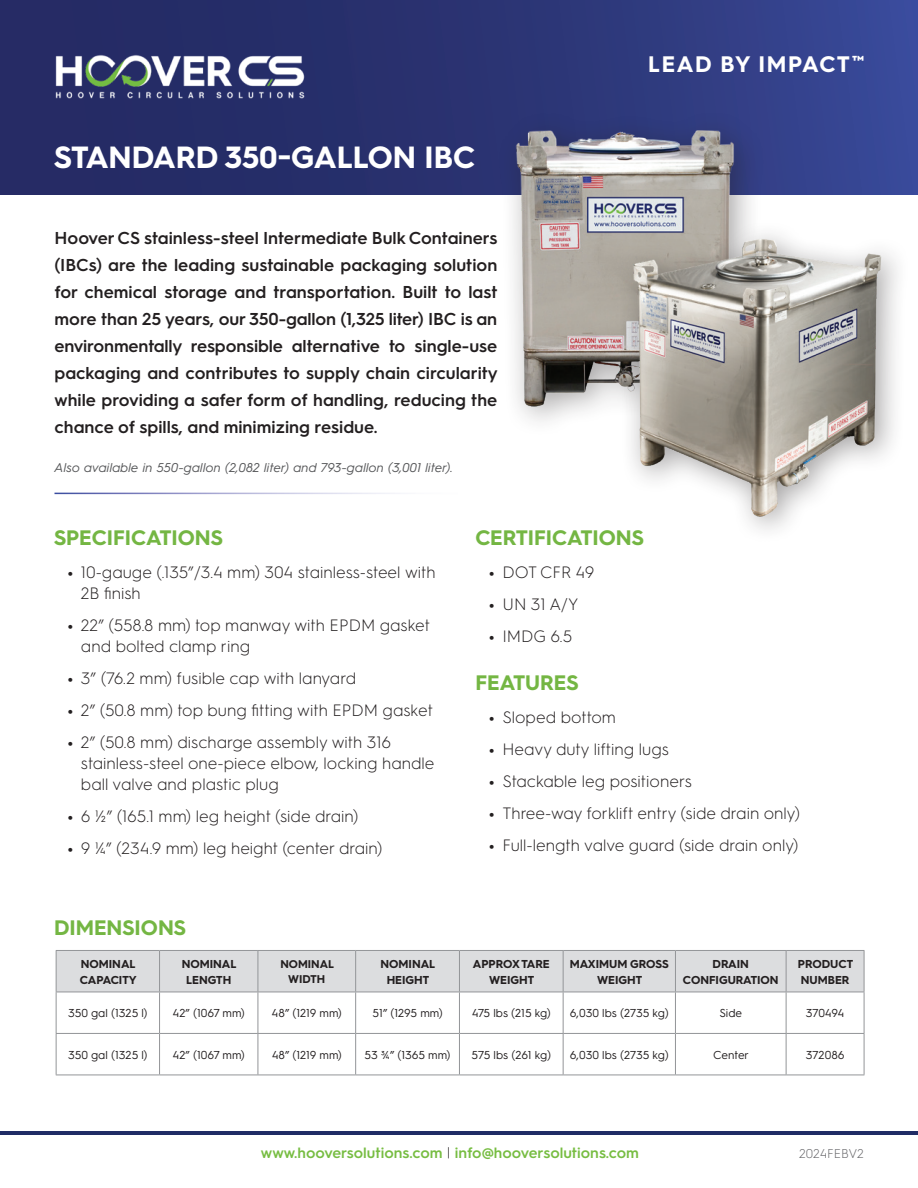
<style>
.page{position:relative;width:918px;height:1188px;background:#fff}
.page>*{position:absolute;margin:0;border:0;box-sizing:border-box;transform-origin:0 0}
.t1{font:700 30.75px "Hurme Geometric Sans 3";color:#fff}
.t2{font:700 22.5px "Hurme Geometric Sans 3";letter-spacing:.075em;color:#fff}
.t3{font:700 21px "Hurme Geometric Sans 3";color:#74b643}
.t4{font:600 17.25px/27px "Hurme Geometric Sans 3";color:#231f20;text-align:justify}
.t5{font:300 16.5px/21px "Hurme Geometric Sans 3";color:#231f20}
.t6{font:600 15px "Hurme Geometric Sans 3";color:#77bd42}
.t7{font:italic 12.75px "Hurme Geometric Sans 3";color:#57585a}
.t8{font:300 12.75px "Hurme Geometric Sans 3";color:#636366}
.t9{font:11.55px "Hurme Geometric Sans 3";color:#231f20}
.t10{font:700 11.55px/15.3px "Hurme Geometric Sans 3";color:#231f20;text-align:center}
.t11{font:11.55px "Hurme Geometric Sans 3";letter-spacing:-.025em;color:#231f20}
.t12{font:700 11.25px/15px "Hurme Geometric Sans 3";color:#231f20;text-align:center}
.s1{font-weight:700}
.s2{font-weight:300;color:#231f20}
</style>
<div class="page">
<div style="left:0;top:0;width:918px;height:194px;background:linear-gradient(to right,#21255b,#364591)"></div>
<img style="left:54px;top:54px;width:252px;height:44px">
<hr style="left:0;top:1131px;width:918px;height:3px;background:#202c65">
<div style="left:496px;top:110px;width:270px;height:328px;background:#231f20;opacity:.4"></div>
<img style="left:504px;top:122px;width:256px;height:293px">
<div style="left:614px;top:220px;width:297px;height:325px;background:#231f20;opacity:.4"></div>
<img style="left:632px;top:203px;width:264px;height:339px">
<div style="left:57px;top:951px;width:807px;height:41px;background:#dcdddf"></div>
<hr style="left:159px;top:951px;width:1px;height:41px;background:#939598">
<hr style="left:258px;top:951px;width:1px;height:41px;background:#939598">
<hr style="left:355px;top:951px;width:1px;height:41px;background:#939598">
<hr style="left:459px;top:951px;width:1px;height:41px;background:#939598">
<hr style="left:563px;top:951px;width:1px;height:41px;background:#939598">
<hr style="left:675px;top:951px;width:1px;height:41px;background:#939598">
<hr style="left:786px;top:951px;width:1px;height:41px;background:#939598">
<hr style="left:159px;top:992px;width:1px;height:41px;background:#939598">
<hr style="left:258px;top:992px;width:1px;height:41px;background:#939598">
<hr style="left:355px;top:992px;width:1px;height:41px;background:#939598">
<hr style="left:459px;top:992px;width:1px;height:41px;background:#939598">
<hr style="left:563px;top:992px;width:1px;height:41px;background:#939598">
<hr style="left:675px;top:992px;width:1px;height:41px;background:#939598">
<hr style="left:786px;top:992px;width:1px;height:41px;background:#939598">
<hr style="left:159px;top:1034px;width:1px;height:41px;background:#939598">
<hr style="left:258px;top:1034px;width:1px;height:41px;background:#939598">
<hr style="left:355px;top:1034px;width:1px;height:41px;background:#939598">
<hr style="left:459px;top:1034px;width:1px;height:41px;background:#939598">
<hr style="left:563px;top:1034px;width:1px;height:41px;background:#939598">
<hr style="left:675px;top:1034px;width:1px;height:41px;background:#939598">
<hr style="left:786px;top:1034px;width:1px;height:41px;background:#939598">
<hr style="left:56px;top:950px;width:104px;height:1px;background:#939598">
<hr style="left:56px;top:951px;width:1px;height:41px;background:#939598">
<hr style="left:160px;top:950px;width:98px;height:1px;background:#939598">
<hr style="left:258px;top:950px;width:98px;height:1px;background:#939598">
<hr style="left:356px;top:950px;width:103px;height:1px;background:#939598">
<hr style="left:459px;top:950px;width:104px;height:1px;background:#939598">
<hr style="left:563px;top:950px;width:112px;height:1px;background:#939598">
<hr style="left:675px;top:950px;width:111px;height:1px;background:#939598">
<hr style="left:786px;top:950px;width:78px;height:1px;background:#939598">
<hr style="left:864px;top:951px;width:1px;height:41px;background:#939598">
<hr style="left:56px;top:992px;width:104px;height:1px;background:#939598">
<hr style="left:160px;top:992px;width:98px;height:1px;background:#939598">
<hr style="left:258px;top:992px;width:98px;height:1px;background:#939598">
<hr style="left:356px;top:992px;width:103px;height:1px;background:#939598">
<hr style="left:459px;top:992px;width:104px;height:1px;background:#939598">
<hr style="left:563px;top:992px;width:112px;height:1px;background:#939598">
<hr style="left:675px;top:992px;width:111px;height:1px;background:#939598">
<hr style="left:786px;top:992px;width:78px;height:1px;background:#939598">
<hr style="left:56px;top:992px;width:1px;height:41px;background:#939598">
<hr style="left:864px;top:992px;width:1px;height:41px;background:#939598">
<hr style="left:56px;top:1033px;width:104px;height:1px;background:#939598">
<hr style="left:56px;top:1034px;width:1px;height:41px;background:#939598">
<hr style="left:160px;top:1033px;width:98px;height:1px;background:#939598">
<hr style="left:258px;top:1033px;width:98px;height:1px;background:#939598">
<hr style="left:356px;top:1033px;width:103px;height:1px;background:#939598">
<hr style="left:459px;top:1033px;width:104px;height:1px;background:#939598">
<hr style="left:563px;top:1033px;width:112px;height:1px;background:#939598">
<hr style="left:675px;top:1033px;width:111px;height:1px;background:#939598">
<hr style="left:786px;top:1033px;width:78px;height:1px;background:#939598">
<hr style="left:864px;top:1034px;width:1px;height:41px;background:#939598">
<hr style="left:56px;top:1075px;width:104px;height:1px;background:#939598">
<hr style="left:160px;top:1075px;width:98px;height:1px;background:#939598">
<hr style="left:258px;top:1075px;width:98px;height:1px;background:#939598">
<hr style="left:356px;top:1075px;width:103px;height:1px;background:#939598">
<hr style="left:459px;top:1075px;width:104px;height:1px;background:#939598">
<hr style="left:563px;top:1075px;width:112px;height:1px;background:#939598">
<hr style="left:675px;top:1075px;width:111px;height:1px;background:#939598">
<hr style="left:786px;top:1075px;width:78px;height:1px;background:#939598">
<h1 class="t1" style="left:54px;top:136px;width:422px">STANDARD 350-GALLON IBC</h1>
<p class="t4" style="left:54px;top:223px;width:445px">Hoover CS stainless-steel Intermediate Bulk Containers (IBCs) are the leading sustainable packaging solution for chemical storage and transportation. Built to last more than 25 years, our 350-gallon (1,325 liter) IBC is an environmentally responsible alternative to single-use packaging and contributes to supply chain circularity while providing a safer form of handling, reducing the chance of spills, and minimizing residue.</p>
<p class="t7" style="left:54px;top:458px;width:400px">Also available in 550-gallon (2,082 liter) and 793-gallon (3,001 liter).</p>
<h2 class="t2" style="left:648px;top:48px;width:217px">LEAD BY IMPACT <sup>™</sup></h2>
<p class="t3" style="left:54px;top:523px;width:170px">SPECIFICATIONS</p>
<p class="t5" style="left:81px;top:561px;width:356px;text-indent:-13px"><span class="s1">•</span> 10-gauge (.135”/3.4 mm) 304 stainless-steel with<br>2B finish</p>
<p class="t5" style="left:81px;top:614px;width:351px;text-indent:-13px"><span class="s1">•</span> 22” (558.8 mm) top manway with EPDM gasket and bolted clamp ring</p>
<p class="t5" style="left:67px;top:667px;width:290px"><span class="s1">•</span> 3” (76.2 mm) fusible cap with lanyard</p>
<p class="t5" style="left:67px;top:699px;width:367px"><span class="s1">•</span> 2” (50.8 mm) top bung fitting with EPDM gasket</p>
<p class="t5" style="left:81px;top:731px;width:355px;text-indent:-13px"><span class="s1">•</span> 2” (50.8 mm) discharge assembly with 316 stainless-steel one-piece elbow, locking handle ball valve and plastic plug</p>
<p class="t5" style="left:67px;top:805px;width:292px"><span class="s1">•</span> 6 ½” (165.1 mm) leg height (side drain)</p>
<p class="t5" style="left:67px;top:837px;width:316px"><span class="s1">•</span> 9 ¼” (234.9 mm) leg height (center drain)</p>
<p class="t3" style="left:54px;top:913px;width:134px">DIMENSIONS</p>
<p class="t3" style="left:475px;top:523px;width:170px">CERTIFICATIONS</p>
<p class="t5" style="left:489px;top:561px;width:107px"><span class="s1">•</span> DOT CFR 49</p>
<p class="t5" style="left:489px;top:593px;width:91px"><span class="s1">•</span> UN 31 A/Y</p>
<p class="t5" style="left:489px;top:625px;width:85px"><span class="s1">•</span> IMDG 6.5</p>
<p class="t3" style="left:475px;top:668px;width:105px">FEATURES</p>
<p class="t5" style="left:489px;top:706px;width:129px"><span class="s1">•</span> Sloped bottom</p>
<p class="t5" style="left:489px;top:738px;width:182px"><span class="s1">•</span> Heavy duty lifting lugs</p>
<p class="t5" style="left:489px;top:770px;width:204px"><span class="s1">•</span> Stackable leg positioners</p>
<p class="t5" style="left:489px;top:802px;width:313px"><span class="s1">•</span> Three-way forklift entry (side drain only)</p>
<p class="t5" style="left:489px;top:834px;width:311px"><span class="s1">•</span> Full-length valve guard (side drain only)</p>
<p class="t10" style="left:80px;top:956px;width:58px;text-align:left">NOMINAL<br>CAPACITY</p>
<p class="t10" style="left:182px;top:956px;width:56px">NOMINAL<br>LENGTH</p>
<p class="t12" style="left:280px;top:956px;width:55px">NOMINAL<br>WIDTH</p>
<p class="t10" style="left:380px;top:956px;width:56px">NOMINAL<br>HEIGHT</p>
<p class="t10" style="left:473px;top:956px;width:78px">APPROX TARE<br>WEIGHT</p>
<p class="t10" style="left:570px;top:956px;width:101px">MAXIMUM GROSS<br>WEIGHT</p>
<p class="t10" style="left:683px;top:956px;width:97px">DRAIN<br>CONFIGURATION</p>
<p class="t10" style="left:798px;top:956px;width:57px;text-align:left">PRODUCT<br>NUMBER</p>
<p class="t9" style="left:68px;top:1005px;width:81px">350 gal (1325 l)</p>
<p class="t9" style="left:173px;top:1005px;width:74px">42” (1067 mm)</p>
<p class="t9" style="left:272px;top:1005px;width:72px">48” (1219 mm)</p>
<p class="t9" style="left:372px;top:1005px;width:72px">51” (1295 mm)</p>
<p class="t9" style="left:472px;top:1005px;width:81px">475 lbs (215 kg)</p>
<p class="t9" style="left:570px;top:1005px;width:100px">6,030 lbs (2735 kg)</p>
<p class="t9" style="left:719px;top:1005px;width:24px">Side</p>
<p class="t9" style="left:806px;top:1005px;width:40px">370494</p>
<p class="t9" style="left:68px;top:1047px;width:81px">350 gal (1325 l)</p>
<p class="t9" style="left:173px;top:1047px;width:74px">42” (1067 mm)</p>
<p class="t9" style="left:272px;top:1047px;width:72px">48” (1219 mm)</p>
<p class="t9" style="left:365px;top:1047px;width:88px">53 ¾” (1365 mm)</p>
<p class="t11" style="left:472px;top:1047px;width:81px">575 lbs (261 kg)</p>
<p class="t9" style="left:570px;top:1047px;width:100px">6,030 lbs (2735 kg)</p>
<p class="t9" style="left:713px;top:1047px;width:38px">Center</p>
<p class="t9" style="left:806px;top:1047px;width:40px">372086</p>
<p class="t6" style="left:261px;top:1142px;width:380px">www.hooversolutions.com <span class="s2">|</span> info@hooversolutions.com</p>
<p class="t8" style="left:799px;top:1144px;width:66px">2024FEBV2</p>
</div>
